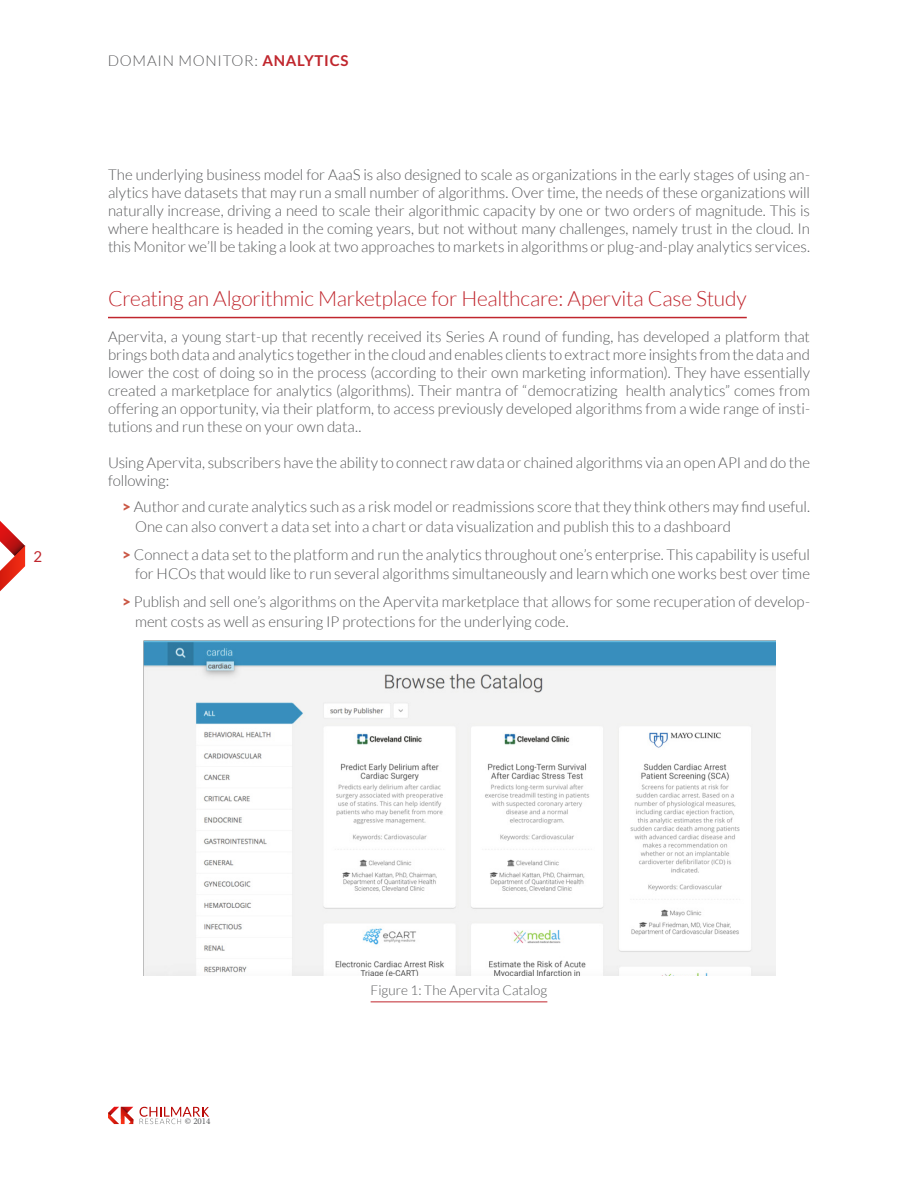
<style>
.page{position:relative;width:918px;height:1188px;background:#fff}
.page>*{position:absolute;margin:0;border:0;box-sizing:border-box;transform-origin:0 0}
.Body_Header{font:300 21px "Lato";letter-spacing:-.015em;color:#c0262d}
.Body_text{font:300 15px/18px "Lato";letter-spacing:-.005em;color:#57585a}
.Tilte_page_date{font:300 15px "Lato";letter-spacing:.05em;color:#57585a}
.Page_numbers{font:15px "Lato";color:#c0262d}
.Table_caption{font:300 13.5px "Lato";letter-spacing:.005em;color:#57585a}
.t1{font:9px "Minion Pro";color:#57585a}
.s1{font-weight:700;color:#c0262d}
.s2{font-weight:900;color:#ca5744}
</style>
<div class="page">
<svg style="left:0;top:521px;width:25px;height:70px"></svg>
<svg style="left:108px;top:1107px;width:25px;height:17px"></svg>
<svg style="left:140px;top:1107px;width:69px;height:17px"></svg>
<hr style="left:108px;top:317px;width:639px;height:1px;background:#c0262d">
<img style="left:143px;top:641px;width:632px;height:335px">
<hr style="left:371px;top:1001px;width:176px;height:1px;background:#c0262d">
<p class="Page_numbers" style="left:33px;top:548px;width:10px">2</p>
<p class="Tilte_page_date" style="left:108px;top:53px;width:242px">DOMAIN MONITOR: <span class="s1">ANALYTICS</span></p>
<p class="Body_text" style="left:108px;top:166px;width:704px;text-align:justify">The underlying business model for AaaS is also designed to scale as organizations in the early stages of using an&shy;alytics have datasets that may run a small number of algorithms. Over time, the needs of these organizations will naturally increase, driving a need to scale their algorithmic capacity by one or two orders of magnitude. This is where healthcare is headed in the coming years, but not without many challenges, namely trust in the cloud. In this Monitor we’ll be taking a look at two approaches to markets in algorithms or plug-and-play analytics services.</p>
<p class="Body_Header" style="left:108px;top:287px;width:640px">Creating an Algorithmic Marketplace for Healthcare: Apervita Case Study</p>
<p class="Body_text" style="left:108px;top:328px;width:703px;text-align:justify">Apervita, a young start-up that recently received its Series A round of funding, has developed a platform that brings both data and analytics together in the cloud and enables clients to extract more insights from the data and lower the cost of doing so in the process (according to their own marketing information). They have essentially created a marketplace for analytics (algorithms). Their mantra of “democratizing health analytics” comes from offering an opportunity, via their platform, to access previously developed algorithms from a wide range of insti&shy;tutions and run these on your own data..</p>
<p class="Body_text" style="left:108px;top:454px;width:704px">Using Apervita, subscribers have the ability to connect raw data or chained algorithms via an open API and do the following:</p>
<p class="Body_text" style="left:135px;top:497px;width:676px;line-height:19.5px;text-indent:-13px"><span class="s2">&gt;</span> Author and curate analytics such as a risk model or readmissions score that they think others may find useful.<br>One can also convert a data set into a chart or data visualization and publish this to a dashboard</p>
<p class="Body_text" style="left:122px;top:545px;width:689px;line-height:19.5px;text-align:right"><span class="s2">&gt;</span> Connect a data set to the platform and run the analytics throughout one’s enterprise. This capability is useful for HCOs that would like to run several algorithms simultaneously and learn which one works best over time</p>
<p class="Body_text" style="left:135px;top:592px;width:676px;line-height:19.5px;text-indent:-13px"><span class="s2">&gt;</span> Publish and sell one’s algorithms on the Apervita marketplace that allows for some recuperation of develop&shy;ment costs as well as ensuring IP protections for the underlying code.</p>
<p class="t1" style="left:185px;top:1115px;width:27px">© 2014</p>
<p class="Table_caption" style="left:371px;top:983px;width:178px">Figure 1: The Apervita Catalog</p>
</div>
